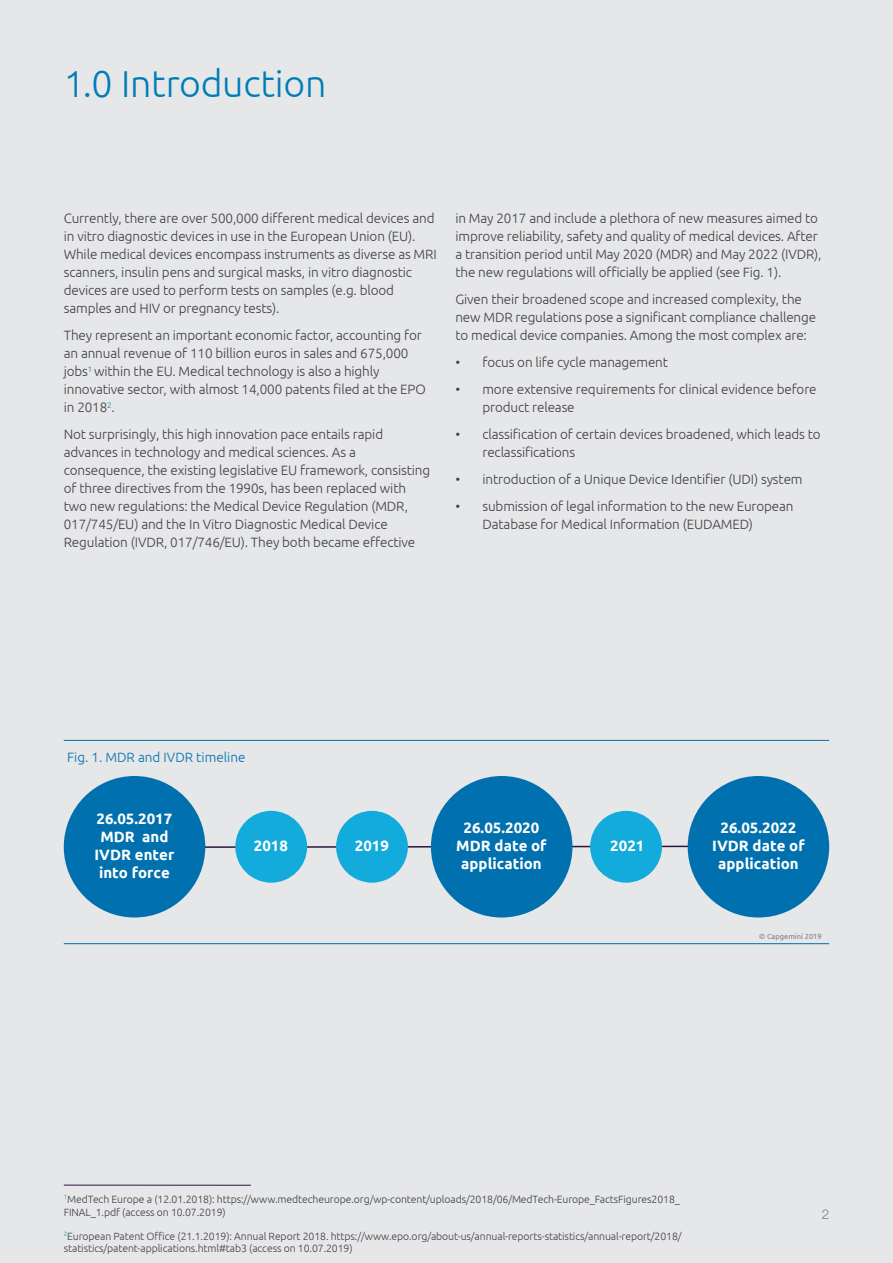
<style>
.page{position:relative;width:893px;height:1263px;background:#e6e7e8}
.page>*{position:absolute;margin:0;border:0;box-sizing:border-box;transform-origin:0 0}
.t1{font:300 37.5px "Ubuntu";letter-spacing:-.01em;color:#007db7}
.t2{font:700 15px/18px "Ubuntu";color:#fff;text-align:center}
.t3{font:300 13.5px/18px "Ubuntu";letter-spacing:-.01em;color:#414042}
.t4{font:300 13.5px "Ubuntu";color:#0071ae}
.t5{font:300 13.5px "Helvetica Neue LT Std";color:#808285}
.t6{font:300 10.5px/12.6px "Ubuntu";letter-spacing:-.01em;color:#414042}
.t7{font:7.5px "Ubuntu";color:#7c7e81}
</style>
<div class="page">
<svg style="left:205px;top:845px;width:483px;height:4px"></svg>
<div style="left:64px;top:776px;width:141px;height:141px;background:#0071ae;border-radius:50%"></div>
<div style="left:431px;top:776px;width:141px;height:141px;background:#0071ae;border-radius:50%"></div>
<div style="left:688px;top:776px;width:141px;height:141px;background:#0071ae;border-radius:50%"></div>
<div style="left:336px;top:811px;width:72px;height:72px;background:#12abdb;border-radius:50%"></div>
<div style="left:235px;top:811px;width:72px;height:72px;background:#12abdb;border-radius:50%"></div>
<div style="left:590px;top:811px;width:72px;height:72px;background:#12abdb;border-radius:50%"></div>
<hr style="left:64px;top:740px;width:765px;height:1px;background:#0071ae">
<hr style="left:64px;top:943px;width:765px;height:1px;background:#0071ae">
<hr style="left:64px;top:1185px;width:187px;height:1px;background:#2b143d">
<h1 class="t1" style="left:64px;top:61px;width:264px">1.0 Introduction</h1>
<p class="t3" style="left:64px;top:209px;width:374px">Currently, there are over 500,000 different medical devices and in vitro diagnostic devices in use in the European Union (EU).<br>While medical devices encompass instruments as diverse as MRI scanners, insulin pens and surgical masks, in vitro diagnostic devices are used to perform tests on samples (e.g. blood samples and HIV or pregnancy tests).</p>
<p class="t3" style="left:64px;top:326px;width:364px">They represent an important economic factor, accounting for an annual revenue of 110 billion euros in sales and 675,000 jobs<sup>1</sup> within the EU. Medical technology is also a highly innovative sector, with almost 14,000 patents filed at the EPO in 2018<sup>2</sup>.</p>
<p class="t3" style="left:64px;top:425px;width:368px">Not surprisingly, this high innovation pace entails rapid advances in technology and medical sciences. As a consequence, the existing legislative EU framework, consisting of three directives from the 1990s, has been replaced with two new regulations: the Medical Device Regulation (MDR, 017/745/EU) and the In Vitro Diagnostic Medical Device Regulation (IVDR, 017/746/EU). They both became effective</p>
<p class="t3" style="left:455px;top:209px;width:368px">in May 2017 and include a plethora of new measures aimed to improve reliability, safety and quality of medical devices. After a transition period until May 2020 (MDR) and May 2022 (IVDR), the new regulations will officially be applied (see Fig. 1).</p>
<p class="t3" style="left:455px;top:290px;width:362px">Given their broadened scope and increased complexity, the new MDR regulations pose a significant compliance challenge to medical device companies. Among the most complex are:</p>
<p class="t3" style="left:455px;top:353px;width:214px">• focus on life cycle management</p>
<p class="t3" style="left:482px;top:380px;width:336px;text-indent:-27px">• more extensive requirements for clinical evidence before product release</p>
<p class="t3" style="left:482px;top:425px;width:340px;text-indent:-27px">• classification of certain devices broadened, which leads to reclassifications</p>
<p class="t3" style="left:455px;top:470px;width:349px">• introduction of a Unique Device Identifier (UDI) system</p>
<p class="t3" style="left:482px;top:497px;width:313px;text-indent:-27px">• submission of legal information to the new European<br>Database for Medical Information (EUDAMED)</p>
<p class="t4" style="left:67px;top:749px;width:180px">Fig. 1. MDR and IVDR timeline</p>
<p class="t2" style="left:95px;top:809px;width:81px">26.05.2017<br>MDR and<br>IVDR enter into force</p>
<p class="t2" style="left:456px;top:818px;width:92px">26.05.2020<br>MDR date of application</p>
<p class="t2" style="left:712px;top:818px;width:94px">26.05.2022<br>IVDR date of application</p>
<p class="t2" style="left:254px;top:836px;width:36px">2018</p>
<p class="t2" style="left:355px;top:836px;width:36px">2019</p>
<p class="t2" style="left:610px;top:836px;width:36px">2021</p>
<p class="t7" style="left:759px;top:932px;width:64px">© Capgemini 2019</p>
<p class="t6" style="left:64px;top:1192px;width:618px"><sup>1</sup>MedTech Europe a (12.01.2018): https://www.medtecheurope.org/wp-content/uploads/2018/06/MedTech-Europe_FactsFigures2018_<br>FINAL_1.pdf (access on 10.07.2019)</p>
<p class="t6" style="left:64px;top:1229px;width:619px"><sup>2</sup>European Patent Office (21.1.2019): Annual Report 2018. https://www.epo.org/about-us/annual-reports-statistics/annual-report/2018/ statistics/patent-applications.html#tab3 (access on 10.07.2019)</p>
<p class="t5" style="left:822px;top:1206px;width:9px">2</p>
</div>
